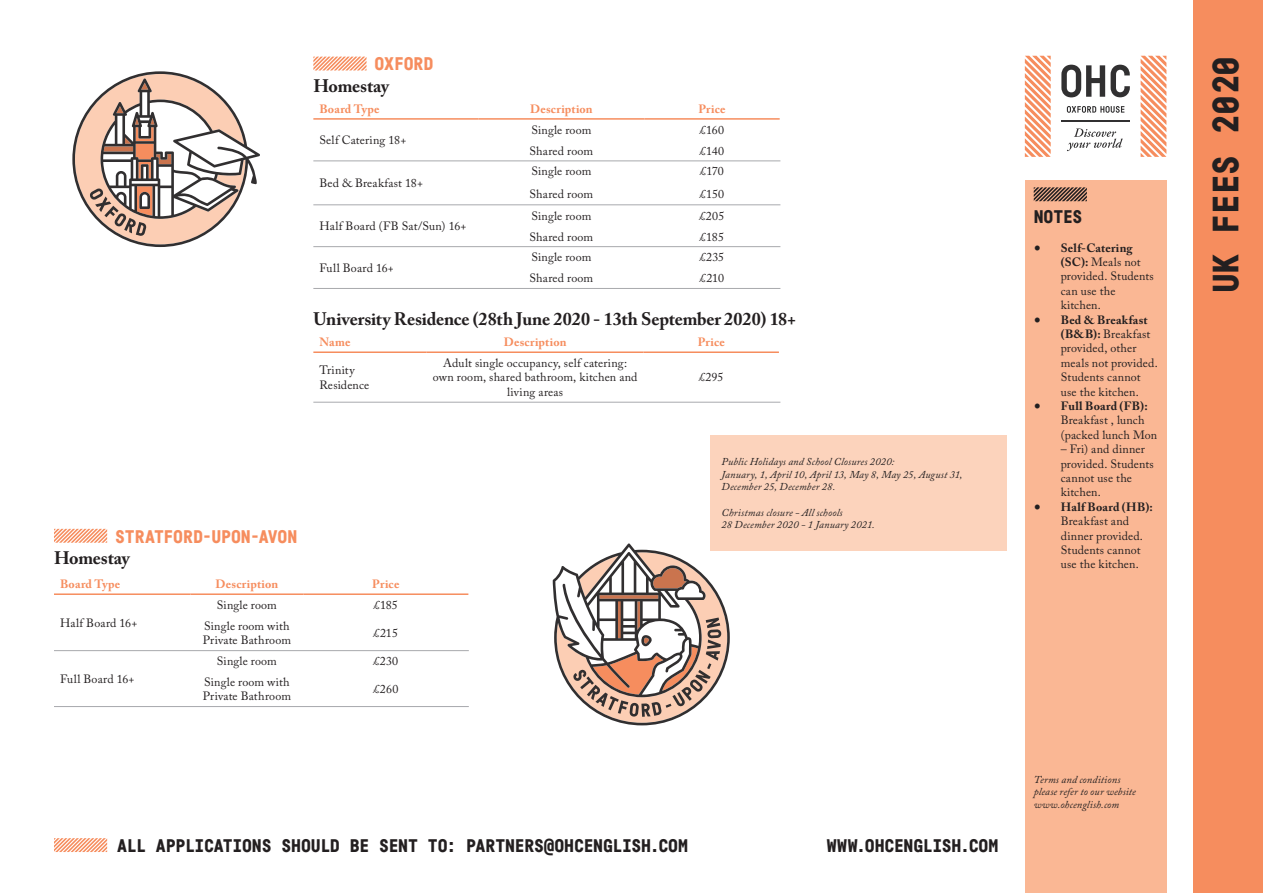
<style>
.page{position:relative;width:1263px;height:893px;background:#fff}
.page>*{position:absolute;margin:0;border:0;box-sizing:border-box;transform-origin:0 0}
.t1{font:900 36px "Fabrikat Mono";color:#231f20}
.t2{font:900 18px "Fabrikat Mono";letter-spacing:-.01em;color:#231f20}
.t3{font:700 18px "Adobe Caslon Pro";letter-spacing:-.01em;color:#231f20}
.t4{font:900 18px "Fabrikat Mono";letter-spacing:-.005em;color:#f68d5e}
.t5{font:12px/14.4px "Adobe Caslon Pro";letter-spacing:.015em;color:#231f20}
.t6{font:700 12px "Adobe Caslon Pro";letter-spacing:.02em;color:#f68d5e}
.t7{font:italic 10.5px/12.6px "Adobe Caslon Pro";letter-spacing:.015em;color:#231f20}
.s1{font-family:"Minion Pro";font-weight:700;font-size:18px}
.s2{font-weight:700}
</style>
<div class="page">
<div style="left:710px;top:436px;width:297px;height:115px;background:#fcd3bc"></div>
<div style="left:1194px;top:0;width:69px;height:893px;background:#f68d5e"></div>
<svg style="left:1140px;top:56px;width:26px;height:101px"></svg>
<svg style="left:1025px;top:56px;width:26px;height:101px"></svg>
<svg style="left:1067px;top:128px;width:56px;height:23px"></svg>
<svg style="left:1067px;top:106px;width:57px;height:7px"></svg>
<svg style="left:1061px;top:65px;width:69px;height:32px"></svg>
<hr style="left:1061px;top:121px;width:69px;height:1px;background:#313031">
<svg style="left:54px;top:838px;width:53px;height:14px"></svg>
<div style="left:1025px;top:180px;width:141px;height:713px;background:#fab794"></div>
<svg style="left:1034px;top:187px;width:53px;height:14px"></svg>
<svg style="left:54px;top:529px;width:53px;height:14px"></svg>
<hr style="left:54px;top:593px;width:137px;height:2px;background:#f68d5e">
<hr style="left:191px;top:593px;width:112px;height:2px;background:#f68d5e">
<hr style="left:303px;top:593px;width:165px;height:2px;background:#f68d5e">
<svg style="left:313px;top:57px;width:53px;height:13px"></svg>
<hr style="left:313px;top:118px;width:165px;height:2px;background:#f68d5e">
<hr style="left:478px;top:118px;width:166px;height:2px;background:#f68d5e">
<hr style="left:644px;top:118px;width:136px;height:2px;background:#f68d5e">
<hr style="left:313px;top:351px;width:114px;height:2px;background:#f68d5e">
<hr style="left:427px;top:351px;width:217px;height:2px;background:#f68d5e">
<hr style="left:644px;top:351px;width:135px;height:2px;background:#f68d5e">
<hr style="left:313px;top:161px;width:467px;height:1px;background:#a8a9ad">
<hr style="left:313px;top:205px;width:467px;height:1px;background:#a8a9ad">
<hr style="left:313px;top:246px;width:467px;height:1px;background:#a8a9ad">
<hr style="left:313px;top:288px;width:467px;height:1px;background:#a8a9ad">
<hr style="left:313px;top:402px;width:467px;height:1px;background:#a8a9ad">
<svg style="left:553px;top:543px;width:177px;height:182px"></svg>
<svg style="left:72px;top:71px;width:188px;height:176px"></svg>
<hr style="left:54px;top:650px;width:415px;height:1px;background:#a8a9ad">
<hr style="left:54px;top:706px;width:415px;height:1px;background:#a8a9ad">
<h2 class="t4" style="left:375px;top:53px;width:60px">OXFORD</h2>
<h2 class="t3" style="left:313px;top:75px;width:77px">Homestay</h2>
<p class="t6" style="left:319px;top:102px;width:62px">Board Type</p>
<p class="t6" style="left:530px;top:102px;width:64px">Description</p>
<p class="t6" style="left:698px;top:102px;width:29px">Price</p>
<p class="t5" style="left:319px;top:133px;width:89px">Self Catering 18+</p>
<p class="t5" style="left:531px;top:122px;width:62px">Single room</p>
<p class="t5" style="left:700px;top:122px;width:26px">£160</p>
<p class="t5" style="left:529px;top:143px;width:65px">Shared room</p>
<p class="t5" style="left:700px;top:143px;width:26px">£140</p>
<p class="t5" style="left:319px;top:176px;width:105px">Bed &amp; Breakfast 18+</p>
<p class="t5" style="left:319px;top:219px;width:149px">Half Board (FB Sat/Sun) 16+</p>
<p class="t5" style="left:531px;top:164px;width:62px">Single room</p>
<p class="t5" style="left:700px;top:164px;width:25px">£170</p>
<p class="t5" style="left:529px;top:186px;width:65px">Shared room</p>
<p class="t5" style="left:700px;top:186px;width:26px">£150</p>
<p class="t5" style="left:531px;top:208px;width:62px">Single room</p>
<p class="t5" style="left:700px;top:208px;width:26px">£205</p>
<p class="t5" style="left:529px;top:229px;width:65px">Shared room</p>
<p class="t5" style="left:700px;top:229px;width:26px">£185</p>
<p class="t5" style="left:531px;top:250px;width:62px">Single room</p>
<p class="t5" style="left:700px;top:250px;width:26px">£235</p>
<p class="t5" style="left:529px;top:271px;width:65px">Shared room</p>
<p class="t5" style="left:700px;top:271px;width:26px">£210</p>
<h2 class="t3" style="left:313px;top:309px;width:484px">University Residence (28th June 2020 - 13th September 2020) 18+</h2>
<p class="t6" style="left:319px;top:335px;width:33px">Name</p>
<p class="t6" style="left:504px;top:335px;width:64px">Description</p>
<p class="t6" style="left:698px;top:335px;width:29px">Price</p>
<p class="t5" style="left:319px;top:363px;width:51px">Trinity<br>Residence</p>
<p class="t5" style="left:433px;top:356px;width:206px;text-align:center">Adult single occupancy, self catering: own room, shared bathroom, kitchen and living areas</p>
<p class="t5" style="left:319px;top:260px;width:76px">Full Board 16+</p>
<p class="t5" style="left:699px;top:370px;width:26px">£295</p>
<h2 class="t4" style="left:115px;top:525px;width:184px">STRATFORD-UPON-AVON</h2>
<h2 class="t3" style="left:54px;top:548px;width:77px">Homestay</h2>
<p class="t6" style="left:60px;top:577px;width:62px">Board Type</p>
<p class="t6" style="left:216px;top:577px;width:64px">Description</p>
<p class="t6" style="left:372px;top:577px;width:29px">Price</p>
<p class="t5" style="left:60px;top:615px;width:79px">Half Board 16+</p>
<p class="t5" style="left:217px;top:598px;width:62px">Single room</p>
<p class="t5" style="left:374px;top:598px;width:26px">£185</p>
<p class="t5" style="left:203px;top:618px;width:90px">Single room with<br>Private Bathroom</p>
<p class="t5" style="left:374px;top:626px;width:26px">£215</p>
<p class="t5" style="left:60px;top:671px;width:76px">Full Board 16+</p>
<p class="t5" style="left:217px;top:654px;width:62px">Single room</p>
<p class="t5" style="left:373px;top:654px;width:26px">£230</p>
<p class="t5" style="left:203px;top:675px;width:90px">Single room with<br>Private Bathroom</p>
<p class="t5" style="left:373px;top:682px;width:26px">£260</p>
<p class="t7" style="left:722px;top:455px;width:242px">Public Holidays and School Closures 2020:<br>January, 1, April 10, April 13, May 8, May 25, August 31,<br>December 25, December 28.</p>
<p class="t7" style="left:722px;top:506px;width:155px">Christmas closure - All schools<br>28 December 2020 - 1 January 2021.</p>
<h2 class="t2" style="left:117px;top:834px;width:572px">ALL APPLICATIONS SHOULD BE SENT TO: PARTNERS@OHCENGLISH.COM</h2>
<h2 class="t2" style="left:827px;top:834px;width:173px">WWW.OHCENGLISH.COM</h2>
<h2 class="t2" style="left:1034px;top:205px;width:50px">NOTES</h2>
<p class="t5" style="left:1061px;top:240px;width:95px;text-indent:-27px"><span class="s1">•</span> <span class="s2">Self-Catering (SC):</span> Meals not provided. Students can use the kitchen.</p>
<p class="t5" style="left:1061px;top:312px;width:98px;text-indent:-27px"><span class="s1">•</span> <span class="s2">Bed &amp; Breakfast (B&amp;B):</span> Breakfast provided, other meals not provided.<br>Students cannot use the kitchen.</p>
<p class="t5" style="left:1061px;top:399px;width:98px;text-indent:-27px"><span class="s1">•</span> <span class="s2">Full Board (FB):<br></span>Breakfast , lunch (packed lunch Mon</p>
<p class="t5" style="left:1061px;top:442px;width:95px">– Fri) and dinner provided. Students cannot use the kitchen.</p>
<p class="t5" style="left:1061px;top:499px;width:94px;text-indent:-27px"><span class="s1">•</span> <span class="s2">Half Board (HB):<br></span>Breakfast and dinner provided.<br>Students cannot use the kitchen.</p>
<p class="t7" style="left:1034px;top:773px;width:104px">Terms and conditions please refer to our website www.ohcenglish.com</p>
<h1 class="t1" style="left:1203px;top:293px;width:239px;rotate:-90deg">UK FEES 2020</h1>
</div>
